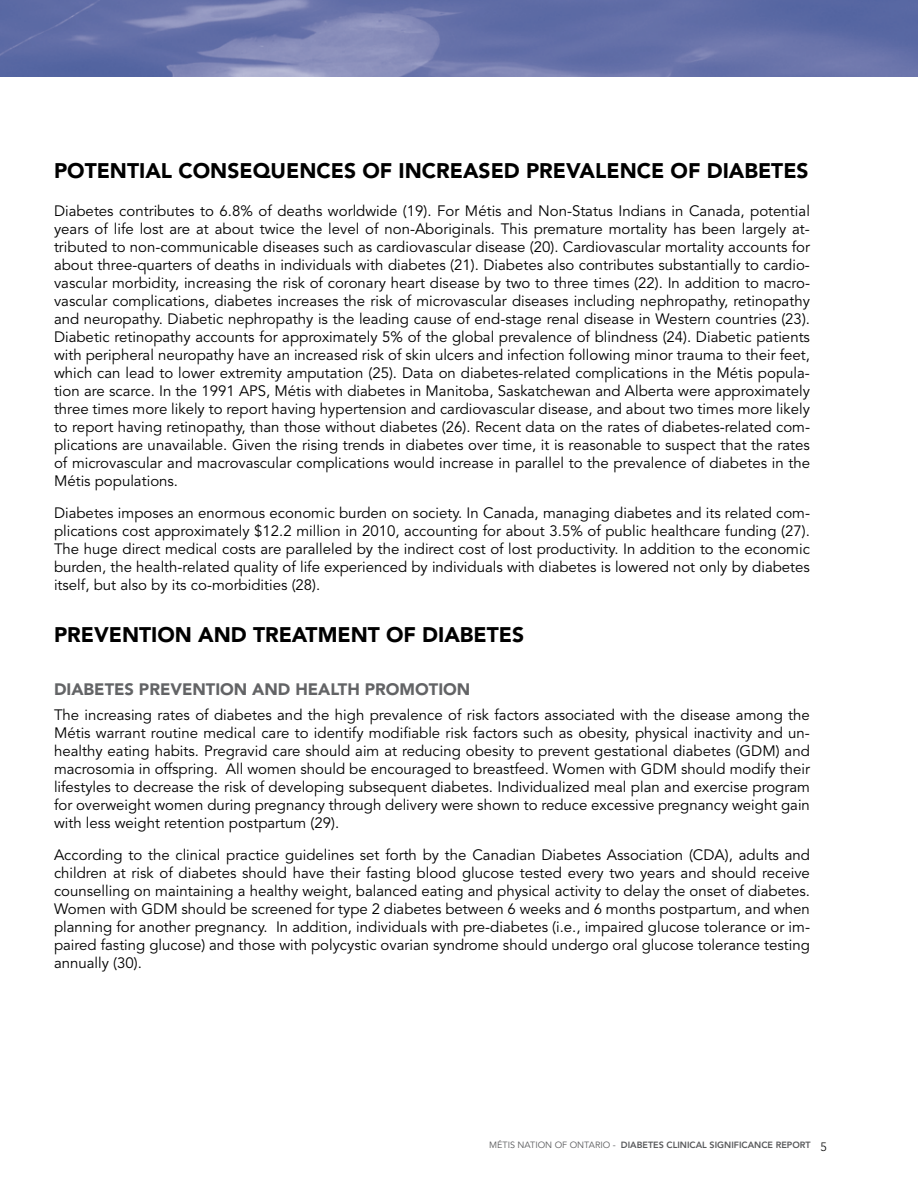
<style>
.page{position:relative;width:918px;height:1188px;background:#fff}
.page>*{position:absolute;margin:0;border:0;box-sizing:border-box;transform-origin:0 0}
.t1{font:900 21px "Avenir LT Std";color:#000}
.t2{font:900 16.5px "Avenir LT Std";color:#636466}
.t3{font:15px/18px "Avenir LT Std";color:#000;text-align:justify}
.t4{font:800 9px "Avenir LT Std";color:#58595b}
.s1{font-weight:400}
.s2{font-weight:300;font-size:12px;color:#000}
</style>
<div class="page">
<img style="left:0;top:0;width:918px;height:77px">
<h1 class="t1" style="left:54px;top:158px;width:142px">POTENTIAL CON</h1>
<h1 class="t1" style="left:227px;top:158px;width:193px">SEQUENCES OF INCR</h1>
<h1 class="t1" style="left:450px;top:158px;width:360px">EASED PREVALENCE OF DIABETES</h1>
<p class="t3" style="left:54px;top:202px;width:758px">Diabetes contributes to 6.8% of deaths worldwide (19). For Métis and Non-Status Indians in Canada, potential years of life lost are at about twice the level of non-Aboriginals. This premature mortality has been largely at&shy;tributed to non-communicable diseases such as cardiovascular disease (20). Cardiovascular mortality accounts for about three-quarters of deaths in individuals with diabetes (21). Diabetes also contributes substantially to cardio&shy;vascular morbidity, increasing the risk of coronary heart disease by two to three times (22). In addition to macro&shy;vascular complications, diabetes increases the risk of microvascular diseases including nephropathy, retinopathy and neuropathy. Diabetic nephropathy is the leading cause of end-stage renal disease in Western countries (23).<br>Diabetic retinopathy accounts for approximately 5% of the global prevalence of blindness (24). Diabetic patients with peripheral neuropathy have an increased risk of skin ulcers and infection following minor trauma to their feet, which can lead to lower extremity amputation (25). Data on diabetes-related complications in the Métis popula&shy;tion are scarce. In the 1991 APS, Métis with diabetes in Manitoba, Saskatchewan and Alberta were approximately three times more likely to report having hypertension and cardiovascular disease, and about two times more likely to report having retinopathy, than those without diabetes (26). Recent data on the rates of diabetes-related com&shy;plications are unavailable. Given the rising trends in diabetes over time, it is reasonable to suspect that the rates of microvascular and macrovascular complications would increase in parallel to the prevalence of diabetes in the Métis populations.</p>
<p class="t3" style="left:54px;top:504px;width:758px">Diabetes imposes an enormous economic burden on society. In Canada, managing diabetes and its related com&shy;plications cost approximately $12.2 million in 2010, accounting for about 3.5% of public healthcare funding (27).<br>The huge direct medical costs are paralleled by the indirect cost of lost productivity. In addition to the economic burden, the health-related quality of life experienced by individuals with diabetes is lowered not only by diabetes itself, but also by its co-morbidities (28).</p>
<h1 class="t1" style="left:54px;top:622px;width:472px">PREVENTION AND TREATMENT OF DIABETES</h1>
<p class="t2" style="left:54px;top:680px;width:336px">DIABETES PREVENTION AND HEALTH PROMO</p>
<p class="t2" style="left:429px;top:680px;width:29px">TION</p>
<p class="t3" style="left:54px;top:706px;width:758px">The increasing rates of diabetes and the high prevalence of risk factors associated with the disease among the Métis warrant routine medical care to identify modifiable risk factors such as obesity, physical inactivity and un&shy;healthy eating habits. Pregravid care should aim at reducing obesity to prevent gestational diabetes (GDM) and macrosomia in offspring. All women should be encouraged to breastfeed. Women with GDM should modify their lifestyles to decrease the risk of developing subsequent diabetes. Individualized meal plan and exercise program for overweight women during pregnancy through delivery were shown to reduce excessive pregnancy weight gain with less weight retention postpartum (29).</p>
<p class="t3" style="left:54px;top:846px;width:758px">According to the clinical practice guidelines set forth by the Canadian Diabetes Association (CDA), adults and children at risk of diabetes should have their fasting blood glucose tested every two years and should receive counselling on maintaining a healthy weight, balanced eating and physical activity to delay the onset of diabetes.<br>Women with GDM should be screened for type 2 diabetes between 6 weeks and 6 months postpartum, and when planning for another pregnancy. In addition, individuals with pre-diabetes (i.e., impaired glucose tolerance or im&shy;paired fasting glucose) and those with polycystic ovarian syndrome should undergo oral glucose tolerance testing annually (30).</p>
<p class="t4" style="left:489px;top:1140px;width:339px"><span class="s1">Métis Nation of Ontario -</span> DIABETES CLINICAL SIGNIFICANCE REPORT <span class="s2">5</span></p>
</div>
